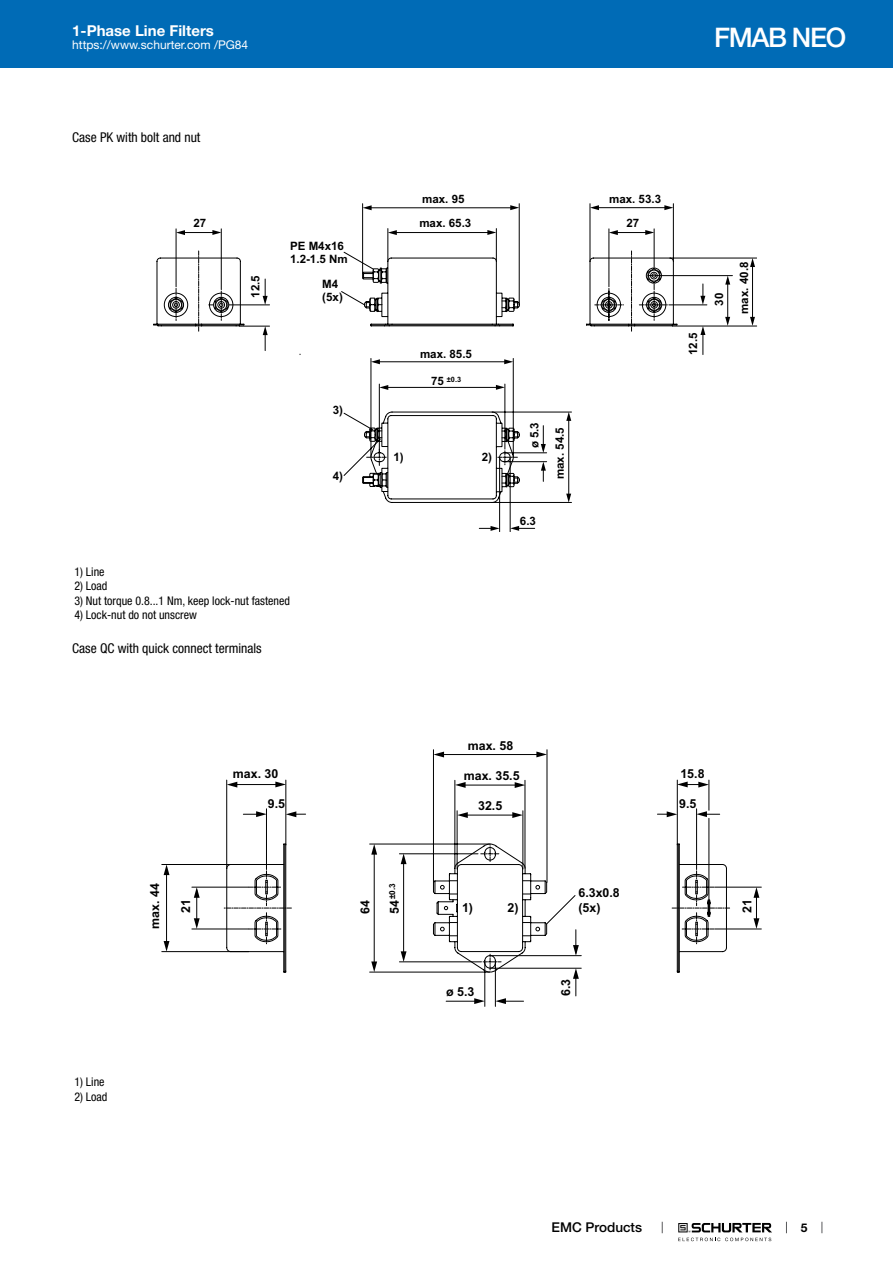
<style>
.page{position:relative;width:893px;height:1263px;background:#fff}
.page>*{position:absolute;margin:0;border:0;box-sizing:border-box;transform-origin:0 0}
.t1{font:500 27px "Helvetica Neue LT";letter-spacing:-.05em;color:#fff}
.t2{font:700 15px "Helvetica Neue LT";color:#fff}
.t3{font:condensed 13.5px "Helvetica Neue LT";color:#000}
.t4{font:500 13.5px "Helvetica Neue LT";color:#000}
.t5{font:700 12.45px/14.9px "Arial";color:#000}
.t6{font:condensed 12px "Helvetica Neue LT";color:#000}
.t7{font:12px "Helvetica Neue LT";color:#fff}
.t8{font:700 12px "Helvetica Neue LT";color:#000}
.t9{font:700 11.55px/12.6px "Arial";color:#000}
.t10{font:700 8.25px "Arial";color:#000}
.t11{font:700 7.35px "Arial";color:#000}
</style>
<div class="page">
<svg style="left:678px;top:1223px;width:94px;height:18px"></svg>
<div style="left:0;top:0;width:893px;height:68px;background:#006bb6"></div>
<svg style="left:170px;top:203px;width:587px;height:329px"></svg>
<svg style="left:263px;top:326px;width:5px;height:25px"></svg>
<svg style="left:263px;top:279px;width:5px;height:26px"></svg>
<svg style="left:566px;top:412px;width:5px;height:9px"></svg>
<svg style="left:566px;top:494px;width:5px;height:9px"></svg>
<svg style="left:176px;top:230px;width:9px;height:5px"></svg>
<svg style="left:212px;top:230px;width:9px;height:5px"></svg>
<svg style="left:609px;top:230px;width:9px;height:5px"></svg>
<svg style="left:645px;top:230px;width:9px;height:5px"></svg>
<svg style="left:590px;top:205px;width:9px;height:5px"></svg>
<svg style="left:664px;top:205px;width:9px;height:5px"></svg>
<svg style="left:388px;top:230px;width:9px;height:5px"></svg>
<svg style="left:487px;top:230px;width:9px;height:5px"></svg>
<svg style="left:363px;top:205px;width:9px;height:5px"></svg>
<svg style="left:510px;top:205px;width:9px;height:5px"></svg>
<svg style="left:379px;top:385px;width:9px;height:5px"></svg>
<svg style="left:496px;top:385px;width:9px;height:5px"></svg>
<svg style="left:371px;top:359px;width:9px;height:5px"></svg>
<svg style="left:504px;top:359px;width:9px;height:5px"></svg>
<svg style="left:750px;top:258px;width:5px;height:9px"></svg>
<svg style="left:750px;top:317px;width:5px;height:9px"></svg>
<svg style="left:700px;top:326px;width:5px;height:29px"></svg>
<svg style="left:700px;top:284px;width:5px;height:21px"></svg>
<svg style="left:725px;top:276px;width:5px;height:9px"></svg>
<svg style="left:725px;top:317px;width:5px;height:9px"></svg>
<svg style="left:541px;top:462px;width:5px;height:9px"></svg>
<svg style="left:541px;top:444px;width:5px;height:9px"></svg>
<svg style="left:491px;top:526px;width:8px;height:5px"></svg>
<svg style="left:510px;top:526px;width:9px;height:5px"></svg>
<hr style="left:162px;top:864px;width:69px;height:1px;background:#000">
<hr style="left:162px;top:951px;width:87px;height:1px;background:#000">
<hr style="left:715px;top:887px;width:46px;height:1px;background:#000">
<hr style="left:715px;top:929px;width:46px;height:1px;background:#000">
<hr style="left:756px;top:890px;width:1px;height:35px;background:#000">
<svg style="left:369px;top:749px;width:341px;height:257px"></svg>
<svg style="left:164px;top:780px;width:142px;height:192px"></svg>
<svg style="left:657px;top:780px;width:73px;height:192px"></svg>
<svg style="left:753px;top:887px;width:6px;height:11px"></svg>
<svg style="left:753px;top:918px;width:6px;height:11px"></svg>
<svg style="left:512px;top:812px;width:11px;height:6px"></svg>
<svg style="left:457px;top:812px;width:11px;height:6px"></svg>
<svg style="left:515px;top:782px;width:10px;height:6px"></svg>
<svg style="left:455px;top:782px;width:11px;height:6px"></svg>
<svg style="left:401px;top:853px;width:6px;height:11px"></svg>
<svg style="left:401px;top:951px;width:6px;height:11px"></svg>
<svg style="left:371px;top:844px;width:6px;height:11px"></svg>
<svg style="left:371px;top:961px;width:6px;height:11px"></svg>
<svg style="left:536px;top:751px;width:11px;height:6px"></svg>
<svg style="left:433px;top:752px;width:11px;height:5px"></svg>
<svg style="left:573px;top:968px;width:6px;height:11px"></svg>
<svg style="left:573px;top:945px;width:6px;height:11px"></svg>
<svg style="left:495px;top:998px;width:11px;height:6px"></svg>
<svg style="left:474px;top:998px;width:11px;height:6px"></svg>
<p class="t2" style="left:72px;top:21px;width:143px">1-Phase Line Filters</p>
<p class="t7" style="left:72px;top:38px;width:178px">https://www.schurter.com /PG84</p>
<p class="t3" style="left:72px;top:130px;width:130px">Case PK with bolt and nut</p>
<p class="t9" style="left:193px;top:217px;width:14px">27</p>
<p class="t9" style="left:249px;top:298px;width:24px;rotate:-90deg">12.5</p>
<p class="t9" style="left:290px;top:240px;width:59px">PE M4x16<br>1.2-1.5 Nm</p>
<p class="t9" style="left:322px;top:278px;width:22px">M4 (5x)</p>
<p class="t9" style="left:333px;top:404px;width:12px">3)</p>
<p class="t9" style="left:333px;top:470px;width:12px">4)</p>
<p class="t6" style="left:74px;top:565px;width:32px">1) Line</p>
<p class="t6" style="left:74px;top:579px;width:35px">2) Load</p>
<p class="t6" style="left:74px;top:593px;width:217px">3) Nut torque 0.8...1 Nm, keep lock-nut fastened</p>
<p class="t6" style="left:74px;top:608px;width:124px">4) Lock-nut do not unscrew</p>
<p class="t3" style="left:72px;top:640px;width:191px">Case QC with quick connect terminals</p>
<h1 class="t1" style="left:714px;top:21px;width:134px">FMAB NEO</h1>
<p class="t9" style="left:422px;top:193px;width:44px">max. 95</p>
<p class="t9" style="left:419px;top:217px;width:54px">max. 65.3</p>
<p class="t9" style="left:420px;top:348px;width:54px">max. 85.5</p>
<p class="t9" style="left:431px;top:375px;width:14px">75</p>
<p class="t11" style="left:447px;top:375px;width:16px">±0.3</p>
<p class="t9" style="left:393px;top:450px;width:12px">1)</p>
<p class="t9" style="left:482px;top:450px;width:12px">2)</p>
<p class="t9" style="left:528px;top:448px;width:28px;rotate:-90deg">ø 5.3</p>
<p class="t9" style="left:554px;top:479px;width:54px;rotate:-90deg">max. 54.5</p>
<p class="t9" style="left:520px;top:514px;width:18px">6.3</p>
<p class="t9" style="left:609px;top:186px;width:54px;line-height:24.8px;text-align:center">max. 53.3<br>27</p>
<p class="t9" style="left:687px;top:355px;width:24px;rotate:-90deg">12.5</p>
<p class="t9" style="left:713px;top:306px;width:14px;rotate:-90deg">30</p>
<p class="t9" style="left:738px;top:314px;width:54px;rotate:-90deg">max. 40.8</p>
<p class="t5" style="left:148px;top:929px;width:47px;rotate:-90deg">max. 44</p>
<p class="t5" style="left:178px;top:913px;width:15px;rotate:-90deg">21</p>
<p class="t5" style="left:233px;top:766px;width:47px">max. 30</p>
<p class="t5" style="left:268px;top:797px;width:19px">9.5</p>
<p class="t6" style="left:74px;top:1075px;width:32px">1) Line</p>
<p class="t6" style="left:74px;top:1089px;width:35px">2) Load</p>
<p class="t10" style="left:386px;top:899px;width:18px;rotate:-90deg">±0.3</p>
<p class="t5" style="left:358px;top:914px;width:15px;rotate:-90deg">64</p>
<p class="t5" style="left:387px;top:914px;width:15px;rotate:-90deg">54</p>
<p class="t5" style="left:468px;top:738px;width:47px">max. 58</p>
<p class="t5" style="left:464px;top:769px;width:57px">max. 35.5</p>
<p class="t5" style="left:478px;top:798px;width:26px">32.5</p>
<p class="t5" style="left:462px;top:900px;width:13px">1)</p>
<p class="t5" style="left:508px;top:900px;width:13px">2)</p>
<p class="t5" style="left:446px;top:985px;width:30px">ø 5.3</p>
<p class="t5" style="left:578px;top:885px;width:43px">6.3x0.8 (5x)</p>
<p class="t5" style="left:559px;top:996px;width:19px;rotate:-90deg">6.3</p>
<p class="t5" style="left:680px;top:766px;width:26px">15.8</p>
<p class="t5" style="left:679px;top:797px;width:19px">9.5</p>
<p class="t5" style="left:740px;top:913px;width:15px;rotate:-90deg">21</p>
<p class="t4" style="left:552px;top:1219px;width:92px">EMC Products</p>
<p class="t8" style="left:801px;top:1220px;width:8px">5</p>
</div>
